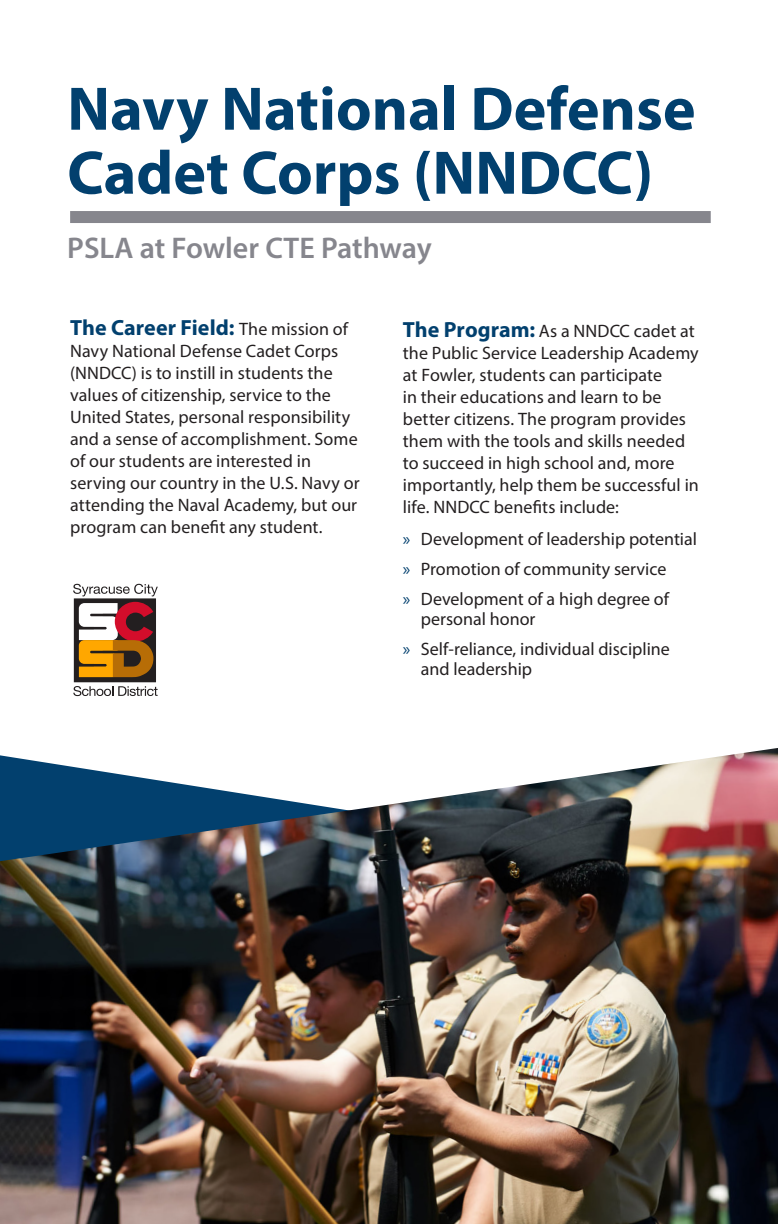
<style>
.page{position:relative;width:778px;height:1224px;background:#fff}
.page>*{position:absolute;margin:0;border:0;box-sizing:border-box;transform-origin:0 0}
.t1{font:700 62px/64px "Myriad Pro";color:#02406e}
.t2{font:600 30px "Myriad Pro";color:#86868d}
.Body{font:700 22px "Myriad Pro";color:#02406e}
.Body-2{font:18px/22px "Myriad Pro";color:#231f20}
.s1{font-weight:400;font-size:18px;color:#231f20}
.s2{font-weight:700;font-size:22px;color:#02406e}
.s3{color:#02406e}
</style>
<div class="page">
<div style="left:70px;top:211px;width:640px;height:12px;background:#86868d"></div>
<svg style="left:73px;top:584px;width:85px;height:112px"></svg>
<img style="left:0;top:748px;width:778px;height:476px">
<p class="t1" style="left:67px;top:75px;width:630px">Navy National Defense<br>Cadet Corps (NNDCC)</p>
<p class="t2" style="left:67px;top:229px;width:366px">PSLA at Fowler CTE Pathway</p>
<p class="Body" style="left:70px;top:314px;width:279px">The Career Field: <span class="s1">The mission of</span></p>
<p class="Body-2" style="left:70px;top:340px;width:291px">Navy National Defense Cadet Corps (NNDCC) is to instill in students the values of citizenship, service to the United States, personal responsibility and a sense of accomplishment. Some of our students are interested in serving our country in the U.S. Navy or attending the Naval Academy, but our program can benefit any student.</p>
<p class="Body-2" style="left:403px;top:320px;width:297px"><span class="s2">The Program:</span> As a NNDCC cadet at the Public Service Leadership Academy at Fowler, students can participate<br>in their educations and learn to be better citizens. The program provides them with the tools and skills needed to succeed in high school and, more importantly, help them be successful in life. NNDCC benefits include:</p>
<p class="Body-2" style="left:403px;top:524px;width:296px;line-height:30px"><span class="s3">»</span> Development of leadership potential <span class="s3">»</span> Promotion of community service<br><span class="s3">»</span> Development of a high degree of</p>
<p class="Body-2" style="left:403px;top:604px;width:268px;line-height:30px;text-indent:18px">personal honor<br><span class="s3">»</span> Self-reliance, individual discipline</p>
<p class="Body-2" style="left:421px;top:658px;width:113px">and leadership</p>
</div>
